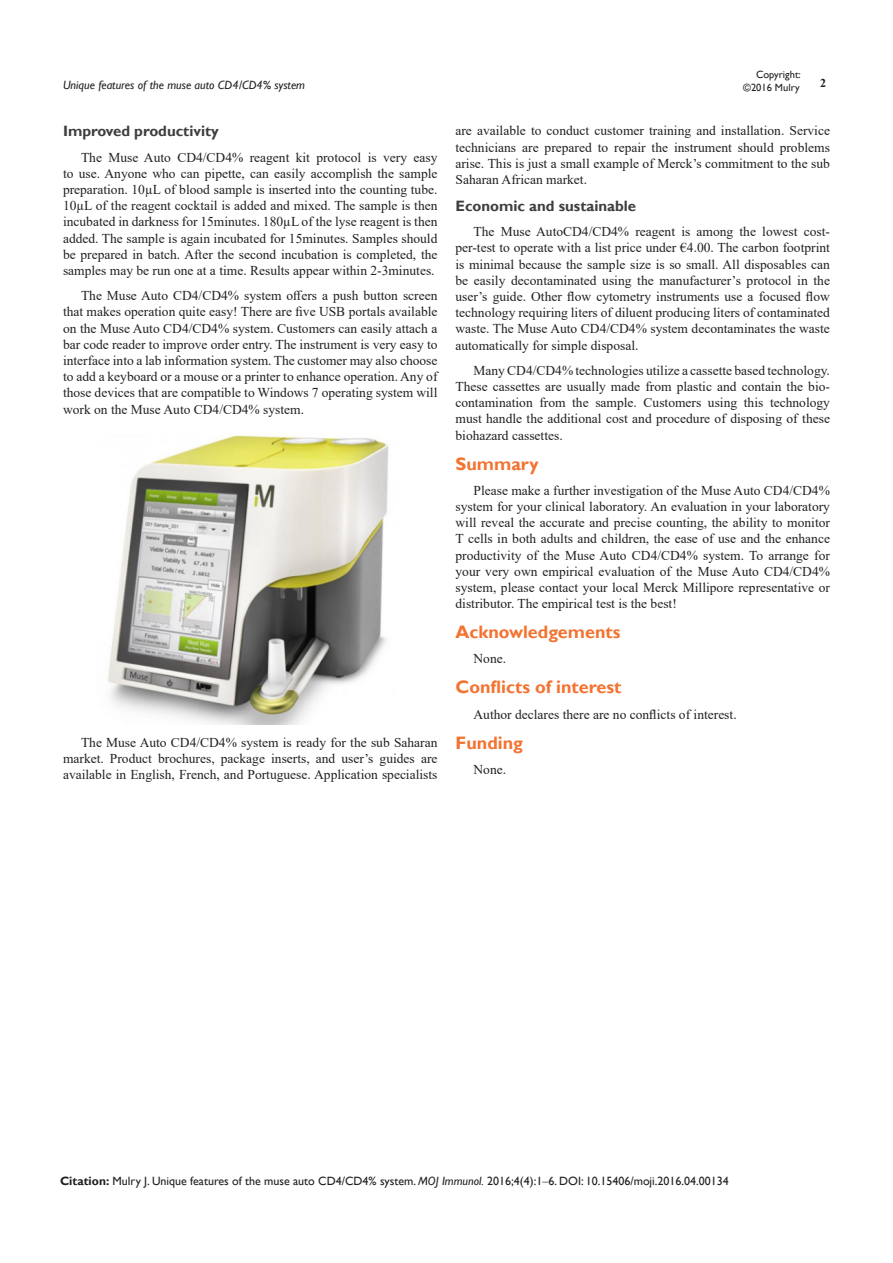
<style>
.page{position:relative;width:893px;height:1263px;background:#fff}
.page>*{position:absolute;margin:0;border:0;box-sizing:border-box;transform-origin:0 0}
.List_Paragraph{font:700 18px "Gill Sans";color:#f37331}
.t1{font:700 15px "Gill Sans";color:#3e3e3f}
.t2{font:13.5px/16.2px "Times New Roman";color:#231f20;text-align:justify}
.Citation{font:12px "Gill Sans";color:#231f20}
.t3{font:italic 12px "Gill Sans";color:#231f20}
.t4{font:700 12px "Times New Roman";color:#231f20}
.t5{font:10.5px/12.6px "Gill Sans";color:#231f20;text-align:right}
.s1{font-weight:700}
.s2{font-style:italic}
.s3{font-family:"Times New Roman"}
</style>
<div class="page">
<img style="left:108px;top:435px;width:281px;height:289px">
<p class="t5" style="left:743px;top:69px;width:59px">Copyright: ©2016 Mulry</p>
<p class="t3" style="left:63px;top:78px;width:244px">Unique features of the muse auto CD4/CD4% system</p>
<p class="t4" style="left:820px;top:75px;width:7px">2</p>
<p class="t1" style="left:63px;top:122px;width:157px">Improved productivity</p>
<p class="t2" style="left:63px;top:149px;width:376px;text-indent:18px">The Muse Auto CD4/CD4% reagent kit protocol is very easy to use. Anyone who can pipette, can easily accomplish the sample preparation. 10µL of blood sample is inserted into the counting tube.<br>10µL of the reagent cocktail is added and mixed. The sample is then incubated in darkness for 15minutes. 180µL of the lyse reagent is then added. The sample is again incubated for 15minutes. Samples should be prepared in batch. After the second incubation is completed, the samples may be run one at a time. Results appear within 2-3minutes.</p>
<p class="t2" style="left:63px;top:287px;width:376px;text-indent:18px">The Muse Auto CD4/CD4% system offers a push button screen that makes operation quite easy! There are five USB portals available on the Muse Auto CD4/CD4% system. Customers can easily attach a bar code reader to improve order entry. The instrument is very easy to interface into a lab information system. The customer may also choose to add a keyboard or a mouse or a printer to enhance operation. Any of those devices that are compatible to Windows 7 operating system will work on the Muse Auto CD4/CD4% system.</p>
<p class="t2" style="left:63px;top:734px;width:376px;text-indent:18px">The Muse Auto CD4/CD4% system is ready for the sub Saharan market. Product brochures, package inserts, and user’s guides are available in English, French, and Portuguese. Application specialists</p>
<p class="t2" style="left:455px;top:122px;width:376px">are available to conduct customer training and installation. Service technicians are prepared to repair the instrument should problems arise. This is just a small example of Merck’s commitment to the sub Saharan African market.</p>
<p class="t1" style="left:455px;top:197px;width:182px">Economic and sustainable</p>
<p class="t2" style="left:455px;top:223px;width:376px;text-indent:18px">The Muse AutoCD4/CD4% reagent is among the lowest cost&shy;per-test to operate with a list price under €4.00. The carbon footprint is minimal because the sample size is so small. All disposables can be easily decontaminated using the manufacturer’s protocol in the user’s guide. Other flow cytometry instruments use a focused flow technology requiring liters of diluent producing liters of contaminated waste. The Muse Auto CD4/CD4% system decontaminates the waste automatically for simple disposal.</p>
<p class="t2" style="left:455px;top:362px;width:376px;text-indent:18px">Many CD4/CD4% technologies utilize a cassette based technology.<br>These cassettes are usually made from plastic and contain the bio&shy;contamination from the sample. Customers using this technology must handle the additional cost and procedure of disposing of these biohazard cassettes.</p>
<p class="List_Paragraph" style="left:455px;top:453px;width:85px">Summary</p>
<p class="t2" style="left:455px;top:482px;width:376px;text-indent:18px">Please make a further investigation of the Muse Auto CD4/CD4% system for your clinical laboratory. An evaluation in your laboratory will reveal the accurate and precise counting, the ability to monitor T cells in both adults and children, the ease of use and the enhance productivity of the Muse Auto CD4/CD4% system. To arrange for your very own empirical evaluation of the Muse Auto CD4/CD4% system, please contact your local Merck Millipore representative or distributor. The empirical test is the best!</p>
<p class="List_Paragraph" style="left:455px;top:621px;width:166px">Acknowledgements</p>
<p class="t2" style="left:473px;top:650px;width:34px">None.</p>
<p class="List_Paragraph" style="left:455px;top:676px;width:168px">Conflicts of interest</p>
<p class="t2" style="left:473px;top:706px;width:265px">Author declares there are no conflicts of interest.</p>
<p class="List_Paragraph" style="left:455px;top:732px;width:69px">Funding</p>
<p class="t2" style="left:473px;top:761px;width:34px">None.</p>
<p class="Citation" style="left:60px;top:1174px;width:670px"><span class="s1">Citation:</span> Mulry J. Unique features of the muse auto CD4/CD4% system. <span class="s2">MOJ Immunol.</span> 2016;4(4):1<span class="s3">‒</span>6. DOI: 10.15406/moji.2016.04.00134</p>
</div>
